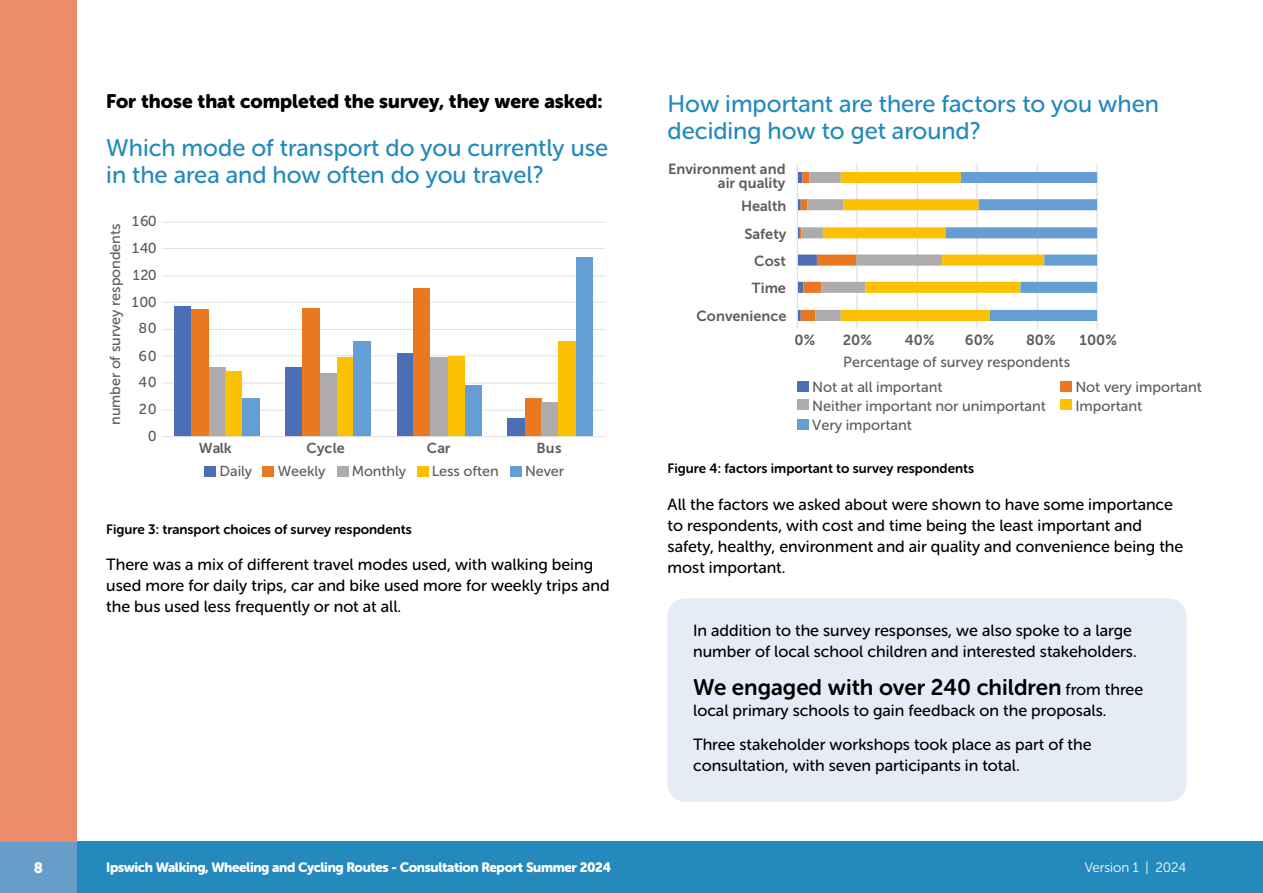
<style>
.page{position:relative;width:1263px;height:893px;background:#fff}
.page>*{position:absolute;margin:0;border:0;box-sizing:border-box;transform-origin:0 0}
.small_sub_title{font:24px/27px "Museo Sans Rounded 500";color:#2489bc}
._005__General_Text{font:22.5px "Museo Sans Rounded 700";color:#000}
._005__General_Text-2{font:19.5px "Museo Sans Rounded 900";color:#000}
._005__General_Text-3{font:16.2px/21px "Museo Sans Rounded 500";color:#000}
.t1{font:15px "Museo Sans Rounded 900";color:#fff}
.t2{font:14.55px "Museo Sans 500";letter-spacing:-.005em;color:#5f5c5b}
.t3{font:14.55px/13.2px "Museo Sans 700";color:#5f5c5b;text-align:right}
.t4{font:14.4px "Museo Sans 500";letter-spacing:-.005em;color:#5f5c5b}
.t5{font:14.4px "Museo Sans 700";color:#5f5c5b}
._005__General_Text-4{font:13.5px "Museo Sans Rounded 700";color:#000}
.t6{font:13.5px "Museo Sans Rounded 900";letter-spacing:-.025em;color:#fff}
.t7{font:13.5px "Museo Sans Rounded 300";color:#fff}
.s1{font-family:"Museo Sans Rounded 500";font-size:16.2px}
</style>
<div class="page">
<div style="left:0;top:842px;width:1263px;height:51px;background:#2489bc"></div>
<div style="left:0;top:0;width:77px;height:893px;background:#ec8c6a"></div>
<div style="left:0;top:842px;width:77px;height:51px;background:#669ec9"></div>
<hr style="left:161px;top:410px;width:444px;height:1px;background:#e2e1e1">
<hr style="left:161px;top:383px;width:444px;height:1px;background:#e2e1e1">
<hr style="left:161px;top:355px;width:444px;height:1px;background:#e2e1e1">
<hr style="left:161px;top:329px;width:444px;height:1px;background:#e2e1e1">
<hr style="left:161px;top:302px;width:444px;height:1px;background:#e2e1e1">
<hr style="left:161px;top:275px;width:444px;height:1px;background:#e2e1e1">
<hr style="left:161px;top:248px;width:444px;height:1px;background:#e2e1e1">
<hr style="left:161px;top:222px;width:444px;height:1px;background:#e2e1e1">
<div style="left:507px;top:418px;width:18px;height:19px;background:#4c6eb4"></div>
<div style="left:285px;top:367px;width:17px;height:70px;background:#4c6eb4"></div>
<div style="left:397px;top:353px;width:16px;height:84px;background:#4c6eb4"></div>
<div style="left:174px;top:306px;width:17px;height:131px;background:#4c6eb4"></div>
<div style="left:525px;top:398px;width:16px;height:39px;background:#ea7821"></div>
<div style="left:191px;top:309px;width:18px;height:128px;background:#ea7821"></div>
<div style="left:302px;top:308px;width:18px;height:129px;background:#ea7821"></div>
<div style="left:413px;top:288px;width:17px;height:149px;background:#ea7821"></div>
<div style="left:541px;top:402px;width:17px;height:35px;background:#aeabaa"></div>
<div style="left:320px;top:373px;width:17px;height:64px;background:#aeabaa"></div>
<div style="left:209px;top:367px;width:16px;height:70px;background:#aeabaa"></div>
<div style="left:430px;top:357px;width:18px;height:80px;background:#aeabaa"></div>
<div style="left:225px;top:371px;width:17px;height:66px;background:#fcc100"></div>
<div style="left:337px;top:357px;width:16px;height:80px;background:#fcc100"></div>
<div style="left:448px;top:356px;width:17px;height:81px;background:#fcc100"></div>
<div style="left:558px;top:341px;width:18px;height:96px;background:#fcc100"></div>
<div style="left:242px;top:398px;width:18px;height:39px;background:#649ed5"></div>
<div style="left:465px;top:385px;width:16px;height:52px;background:#649ed5"></div>
<div style="left:353px;top:341px;width:18px;height:96px;background:#649ed5"></div>
<div style="left:576px;top:257px;width:17px;height:180px;background:#649ed5"></div>
<hr style="left:161px;top:436px;width:444px;height:1px;background:#e2e1e1">
<div style="left:204px;top:466px;width:12px;height:11px;background:#4c6eb4"></div>
<div style="left:262px;top:466px;width:12px;height:11px;background:#ea7821"></div>
<div style="left:337px;top:466px;width:12px;height:11px;background:#aeabaa"></div>
<div style="left:417px;top:466px;width:11px;height:11px;background:#fcc100"></div>
<div style="left:510px;top:466px;width:12px;height:11px;background:#649ed5"></div>
<hr style="left:856px;top:163px;width:1px;height:166px;background:#e2e1e1">
<hr style="left:917px;top:163px;width:1px;height:166px;background:#e2e1e1">
<hr style="left:976px;top:163px;width:2px;height:166px;background:#e2e1e1">
<hr style="left:1037px;top:163px;width:1px;height:166px;background:#e2e1e1">
<hr style="left:1096px;top:163px;width:2px;height:166px;background:#e2e1e1">
<svg style="left:798px;top:172px;width:299px;height:149px"></svg>
<hr style="left:797px;top:163px;width:1px;height:166px;background:#e2e1e1">
<div style="left:797px;top:381px;width:12px;height:11px;background:#4c6eb4"></div>
<div style="left:1060px;top:381px;width:11px;height:11px;background:#ea7821"></div>
<div style="left:797px;top:399px;width:12px;height:11px;background:#aeabaa"></div>
<div style="left:1060px;top:399px;width:11px;height:11px;background:#fcc100"></div>
<div style="left:797px;top:419px;width:12px;height:11px;background:#649ed5"></div>
<div style="left:668px;top:598px;width:518px;height:203px;background:#e6ecf6;border-radius:17px"></div>
<p class="_005__General_Text-2" style="left:106px;top:90px;width:498px">For those that completed the survey, they were asked:</p>
<p class="small_sub_title" style="left:106px;top:135px;width:504px">Which mode of transport do you currently use in the area and how often do you travel?</p>
<p class="t4" style="left:107px;top:425px;width:203px;rotate:-90deg">number of survey respondents</p>
<p class="t4" style="left:132px;top:213px;width:26px">160</p>
<p class="t4" style="left:132px;top:241px;width:26px">140</p>
<p class="t4" style="left:133px;top:267px;width:26px">120</p>
<p class="t4" style="left:132px;top:294px;width:26px">100</p>
<p class="t4" style="left:138px;top:321px;width:20px">80</p>
<p class="t4" style="left:138px;top:348px;width:20px">60</p>
<p class="t4" style="left:138px;top:374px;width:20px">40</p>
<p class="t4" style="left:139px;top:401px;width:19px">20</p>
<p class="t4" style="left:148px;top:428px;width:10px">0</p>
<p class="t5" style="left:199px;top:440px;width:35px">Walk</p>
<p class="t5" style="left:307px;top:440px;width:40px">Cycle</p>
<p class="t5" style="left:427px;top:440px;width:25px">Car</p>
<p class="t5" style="left:536px;top:440px;width:27px">Bus</p>
<p class="t4" style="left:220px;top:463px;width:34px">Daily</p>
<p class="t4" style="left:278px;top:463px;width:49px">Weekly</p>
<p class="t4" style="left:352px;top:463px;width:56px">Monthly</p>
<p class="t4" style="left:432px;top:463px;width:69px">Less often</p>
<p class="t4" style="left:525px;top:463px;width:41px">Never</p>
<p class="_005__General_Text-4" style="left:106px;top:522px;width:307px">Figure 3: transport choices of survey respondents</p>
<p class="_005__General_Text-3" style="left:106px;top:554px;width:505px">There was a mix of different travel modes used, with walking being used more for daily trips, car and bike used more for weekly trips and the bus used less frequently or not at all.</p>
<p class="small_sub_title" style="left:668px;top:90px;width:493px">How important are there factors to you when deciding how to get around?</p>
<p class="t3" style="left:668px;top:163px;width:119px">Environment and air quality</p>
<p class="t3" style="left:741px;top:199px;width:47px">Health</p>
<p class="t3" style="left:744px;top:227px;width:44px">Safety</p>
<p class="t3" style="left:754px;top:254px;width:33px">Cost</p>
<p class="t3" style="left:752px;top:282px;width:36px">Time</p>
<p class="t3" style="left:696px;top:310px;width:91px">Convenience</p>
<p class="t3" style="left:794px;top:333px;width:22px">0%</p>
<p class="t3" style="left:843px;top:333px;width:31px">20%</p>
<p class="t3" style="left:905px;top:333px;width:31px">40%</p>
<p class="t3" style="left:965px;top:333px;width:31px">60%</p>
<p class="t3" style="left:1026px;top:333px;width:31px">80%</p>
<p class="t3" style="left:1079px;top:333px;width:39px">100%</p>
<p class="t2" style="left:843px;top:354px;width:228px">Percentage of survey respondents</p>
<p class="t2" style="left:812px;top:379px;width:132px">Not at all important</p>
<p class="t2" style="left:1075px;top:379px;width:128px">Not very important</p>
<p class="t2" style="left:812px;top:398px;width:235px">Neither important nor unimportant</p>
<p class="t2" style="left:1075px;top:398px;width:69px">Important</p>
<p class="t2" style="left:812px;top:417px;width:101px">Very important</p>
<p class="_005__General_Text-4" style="left:668px;top:461px;width:308px">Figure 4: factors important to survey respondents</p>
<p class="_005__General_Text-3" style="left:668px;top:494px;width:517px">All the factors we asked about were shown to have some importance to respondents, with cost and time being the least important and safety, healthy, environment and air quality and convenience being the most important.</p>
<p class="_005__General_Text-3" style="left:693px;top:620px;width:445px">In addition to the survey responses, we also spoke to a large number of local school children and interested stakeholders.</p>
<p class="_005__General_Text" style="left:693px;top:675px;width:451px">We engaged with over 240 children <span class="s1">from three</span></p>
<p class="_005__General_Text-3" style="left:693px;top:700px;width:415px">local primary schools to gain feedback on the proposals.</p>
<p class="_005__General_Text-3" style="left:693px;top:734px;width:400px">Three stakeholder workshops took place as part of the consultation, with seven participants in total.</p>
<p class="t1" style="left:34px;top:859px;width:11px">8</p>
<p class="t6" style="left:106px;top:859px;width:506px">Ipswich Walking, Wheeling and Cycling Routes - Consultation Report Summer 2024</p>
<p class="t7" style="left:1085px;top:860px;width:103px">Version 1 | 2024</p>
</div>
